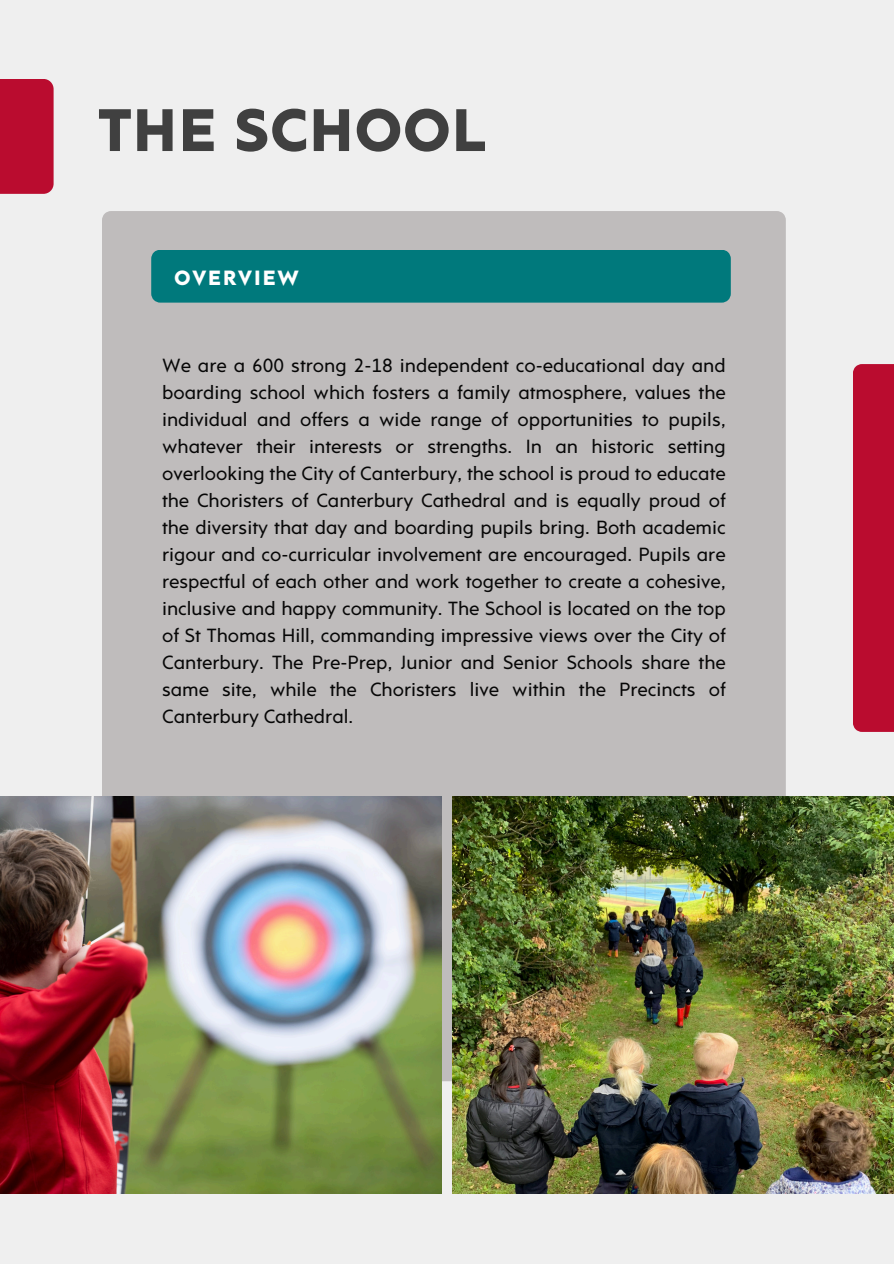
<style>
.page{position:relative;width:894px;height:1264px;background:#fff}
.page>*{position:absolute;margin:0;border:0;box-sizing:border-box;transform-origin:0 0}
.t1{font:900 61.35px "Rams";color:#404040}
.t2{font:900 21.15px "Rams";letter-spacing:.06em;color:#fff}
.t3{font:19.5px/27px "Rams";color:#070707;text-align:justify}
</style>
<div class="page">
<div style="left:0;top:0;width:893px;height:1263px;background:#efefef"></div>
<div style="left:0;top:79px;width:53px;height:115px;background:#ba0c2f"></div>
<div style="left:102px;top:211px;width:683px;height:870px;background:#bfbcbc"></div>
<img style="left:0;top:796px;width:441px;height:397px">
<img style="left:452px;top:796px;width:441px;height:397px">
<div style="left:151px;top:250px;width:579px;height:52px;background:#00797c"></div>
<div style="left:852px;top:364px;width:41px;height:367px;background:#ba0c2f"></div>
<h1 class="t1" style="left:98px;top:105px;width:390px">THE SCHOOL</h1>
<p class="t2" style="left:174px;top:269px;width:127px">OVERVIEW</p>
<h2 class="t3" style="left:162px;top:354px;width:565px">We are a 600 strong 2-18 independent co-educational day and boarding school which fosters a family atmosphere, values the individual and offers a wide range of opportunities to pupils, whatever their interests or strengths. In an historic setting overlooking the City of Canterbury, the school is proud to educate the Choristers of Canterbury Cathedral and is equally proud of the diversity that day and boarding pupils bring. Both academic rigour and co-curricular involvement are encouraged. Pupils are respectful of each other and work together to create a cohesive, inclusive and happy community. The School is located on the top of St Thomas Hill, commanding impressive views over the City of Canterbury. The Pre-Prep, Junior and Senior Schools share the same site, while the Choristers live within the Precincts of Canterbury Cathedral.</h2>
</div>
